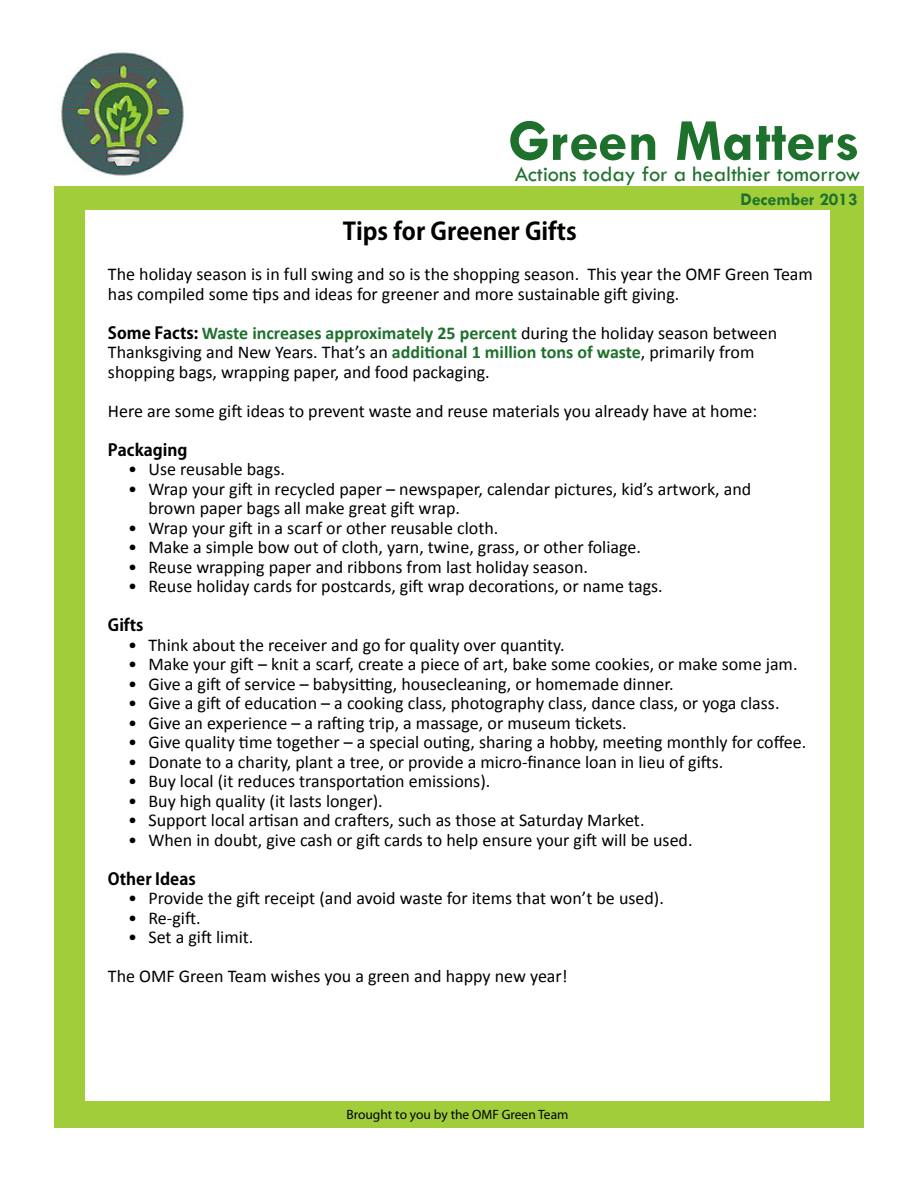
<style>
.page{position:relative;width:918px;height:1188px;background:#fff}
.page>*{position:absolute;margin:0;border:0;box-sizing:border-box;transform-origin:0 0}
.t1{font:700 60px "Tw Cen";color:#1e712d}
.t2{font:700 24px "Koz Go Pro";color:#000}
.t3{font:22.5px "Tw Cen";color:#1e712d}
.t4{font:18px/19.5px "Calibri";color:#000}
.t5{font:700 18px "Tw Cen";color:#1e712d}
.t6{font:700 16.5px "Koz Go Pro";color:#000}
.t7{font:13.5px "Myriad Pro";color:#000}
.s1{font-family:"Koz Go Pro";font-weight:700;font-size:16.5px}
.s2{font-weight:700;color:#1e712d}
</style>
<div class="page">
<div style="left:54px;top:186px;width:810px;height:942px;background:#a1cd3a"></div>
<div style="left:85px;top:210px;width:745px;height:891px;background:#fff"></div>
<img style="left:59px;top:52px;width:127px;height:124px">
<h1 class="t1" style="left:508px;top:105px;width:353px">Green Matters</h1>
<p class="t3" style="left:515px;top:160px;width:347px">Actions today for a healthier tomorrow</p>
<h2 class="t2" style="left:343px;top:216px;width:235px">Tips for Greener Gifts</h2>
<p class="t4" style="left:108px;top:265px;width:706px">The holiday season is in full swing and so is the shopping season. This year the OMF Green Team has compiled some tips and ideas for greener and more sustainable gift giving.</p>
<p class="t4" style="left:108px;top:323px;width:671px"><span class="s1">Some Facts:</span> <span class="s2">Waste increases approximately 25 percent</span> during the holiday season between<br>Thanksgiving and New Years. That’s an <span class="s2">additional 1 million tons of waste</span>, primarily from shopping bags, wrapping paper, and food packaging.</p>
<p class="t4" style="left:108px;top:401px;width:651px">Here are some gift ideas to prevent waste and reuse materials you already have at home:</p>
<p class="t6" style="left:108px;top:439px;width:81px">Packaging</p>
<p class="t4" style="left:128px;top:460px;width:158px">• Use reusable bags.</p>
<p class="t4" style="left:148px;top:479px;width:604px;text-indent:-20px">• Wrap your gift in recycled paper – newspaper, calendar pictures, kid’s artwork, and brown paper bags all make great gift wrap.</p>
<p class="t4" style="left:128px;top:518px;width:372px">• Wrap your gift in a scarf or other reusable cloth.</p>
<p class="t4" style="left:128px;top:538px;width:514px">• Make a simple bow out of cloth, yarn, twine, grass, or other foliage.</p>
<p class="t4" style="left:128px;top:557px;width:461px">• Reuse wrapping paper and ribbons from last holiday season.</p>
<p class="t4" style="left:128px;top:577px;width:536px">• Reuse holiday cards for postcards, gift wrap decorations, or name tags.</p>
<p class="t6" style="left:108px;top:615px;width:37px">Gifts</p>
<p class="t4" style="left:128px;top:635px;width:438px">• Think about the receiver and go for quality over quantity.</p>
<p class="t4" style="left:128px;top:655px;width:671px">• Make your gift – knit a scarf, create a piece of art, bake some cookies, or make some jam.</p>
<p class="t4" style="left:128px;top:674px;width:547px">• Give a gift of service – babysitting, housecleaning, or homemade dinner.</p>
<p class="t4" style="left:128px;top:694px;width:653px">• Give a gift of education – a cooking class, photography class, dance class, or yoga class.</p>
<p class="t4" style="left:128px;top:713px;width:500px">• Give an experience – a rafting trip, a massage, or museum tickets.</p>
<p class="t4" style="left:128px;top:733px;width:679px">• Give quality time together – a special outing, sharing a hobby, meeting monthly for coffee.</p>
<p class="t4" style="left:128px;top:752px;width:597px">• Donate to a charity, plant a tree, or provide a micro-finance loan in lieu of gifts.</p>
<p class="t4" style="left:128px;top:772px;width:364px">• Buy local (it reduces transportation emissions).</p>
<p class="t4" style="left:128px;top:791px;width:256px">• Buy high quality (it lasts longer).</p>
<p class="t4" style="left:128px;top:811px;width:518px">• Support local artisan and crafters, such as those at Saturday Market.</p>
<p class="t4" style="left:128px;top:830px;width:566px">• When in doubt, give cash or gift cards to help ensure your gift will be used.</p>
<p class="t6" style="left:108px;top:868px;width:89px">Other Ideas</p>
<p class="t4" style="left:128px;top:889px;width:537px">• Provide the gift receipt (and avoid waste for items that won’t be used).</p>
<p class="t4" style="left:128px;top:908px;width:74px">• Re-gift.</p>
<p class="t4" style="left:108px;top:918px;width:461px;line-height:39px;text-indent:20px">• Set a gift limit.<br>The OMF Green Team wishes you a green and happy new year!</p>
<p class="t5" style="left:741px;top:189px;width:119px">December 2013</p>
<p class="t7" style="left:347px;top:1107px;width:223px">Brought to you by the OMF Green Team</p>
</div>
